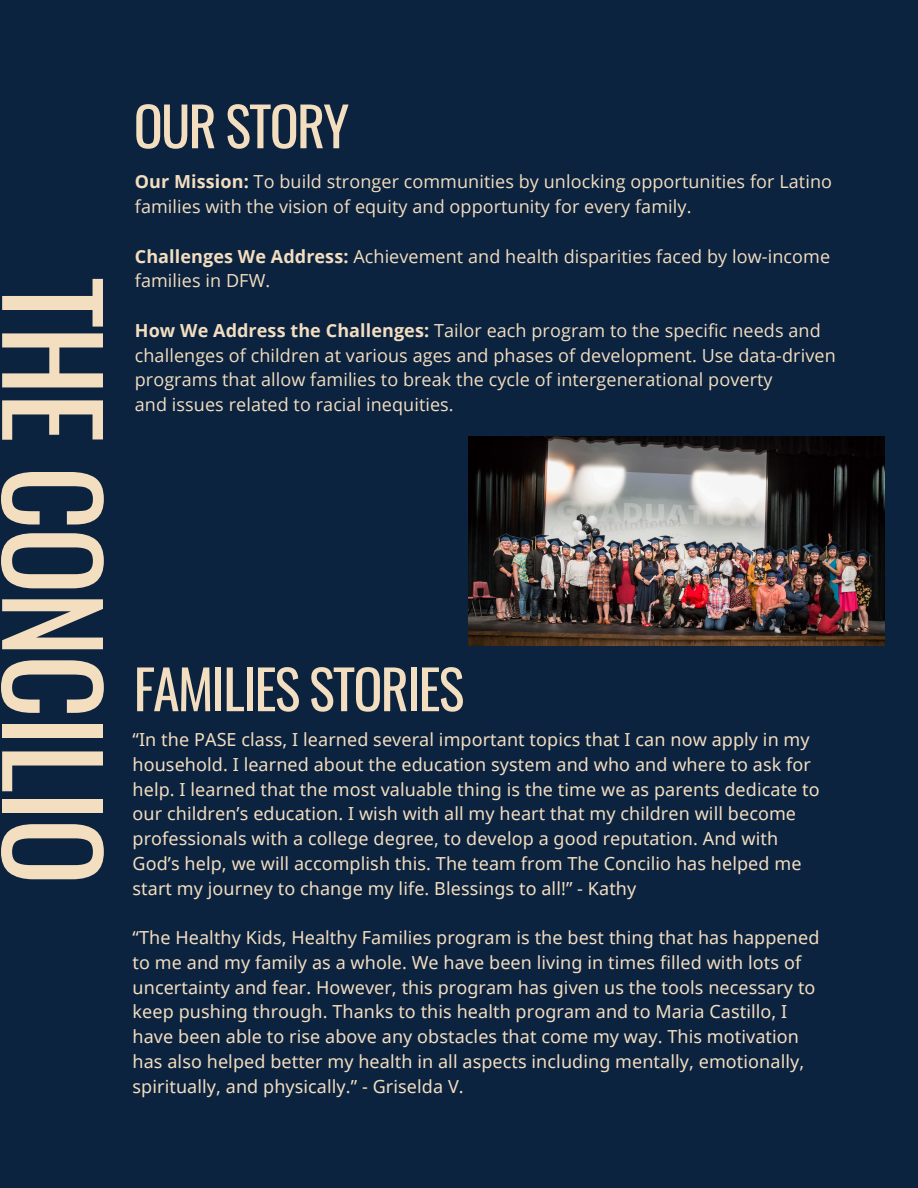
<style>
.page{position:relative;width:918px;height:1188px;background:#0c2340}
.page>*{position:absolute;margin:0;border:0;box-sizing:border-box;transform-origin:0 0}
.t1{font:124.5px "Oswald";letter-spacing:-.025em;color:#f3dec0}
.t2{font:54px "Oswald";letter-spacing:-.035em;color:#f3dec0}
.t3{font:18px/24.8px "Noto Sans";letter-spacing:.005em;color:#f3dec0}
.t4{font:18px/24.8px "Open Sans";letter-spacing:.005em;color:#f3dec0}
.s1{font-weight:700}
</style>
<div class="page">
<img style="left:468px;top:436px;width:416px;height:209px">
<p class="t1" style="left:151px;top:277px;width:610px;rotate:90deg">THE CONCILIO</p>
<p class="t2" style="left:134px;top:84px;width:217px">OUR STORY</p>
<h1 class="t4" style="left:135px;top:169px;width:699px"><span class="s1">Our Mission:</span> To build stronger communities by unlocking opportunities for Latino families with the vision of equity and opportunity for every family.</h1>
<h2 class="t4" style="left:135px;top:243px;width:697px"><span class="s1">Challenges We Address:</span> Achievement and health disparities faced by low-income families in DFW.</h2>
<p class="t4" style="left:135px;top:317px;width:702px"><span class="s1">How We Address the Challenges:</span> Tailor each program to the specific needs and challenges of children at various ages and phases of development. Use data-driven programs that allow families to break the cycle of intergenerational poverty</p>
<p class="t4" style="left:135px;top:392px;width:320px">and issues related to racial inequities.</p>
<h2 class="t2" style="left:134px;top:647px;width:332px">FAMILIES STORIES</h2>
<p class="t3" style="left:133px;top:727px;width:689px">“In the PASE class, I learned several important topics that I can now apply in my household. I learned about the education system and who and where to ask for help. I learned that the most valuable thing is the time we as parents dedicate to our children’s education. I wish with all my heart that my children will become professionals with a college degree, to develop a good reputation. And with God’s help, we will accomplish this. The team from The Concilio has helped me start my journey to change my life. Blessings to all!” - Kathy</p>
<p class="t3" style="left:133px;top:925px;width:688px">“The Healthy Kids, Healthy Families program is the best thing that has happened to me and my family as a whole. We have been living in times filled with lots of uncertainty and fear. However, this program has given us the tools necessary to keep pushing through. Thanks to this health program and to Maria Castillo, I have been able to rise above any obstacles that come my way. This motivation has also helped better my health in all aspects including mentally, emotionally, spiritually, and physically.” - Griselda V.</p>
</div>
